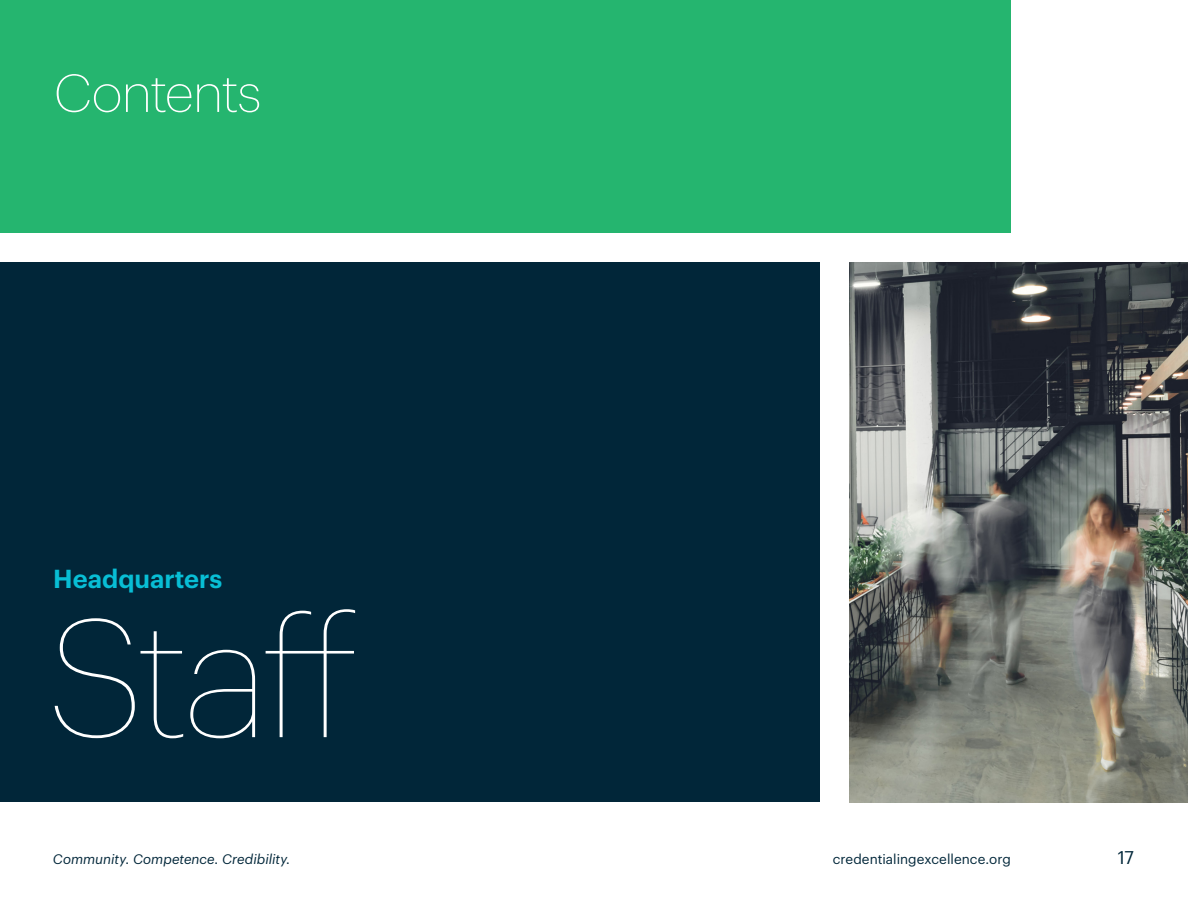
<style>
.page{position:relative;width:1188px;height:918px;background:#fff}
.page>*{position:absolute;margin:0;border:0;box-sizing:border-box;transform-origin:0 0}
.t1{font:100 164.85px "Graphik";color:#fff}
.t2{font:200 52.5px "Graphik";letter-spacing:-.025em;color:#fff}
.t3{font:600 25.5px "Graphik";color:#08bed5}
.t4{font:18px "Graphik";color:#012639}
.t5{font:italic 13.5px "Graphik";letter-spacing:.005em;color:#012639}
.t6{font:13.5px "Graphik";letter-spacing:.005em;color:#012639}
</style>
<div class="page">
<div style="left:0;top:0;width:1011px;height:232px;background:#25b56f"></div>
<div style="left:0;top:262px;width:820px;height:540px;background:#012639"></div>
<img style="left:850px;top:262px;width:338px;height:540px">
<h2 class="t2" style="left:54px;top:55px;width:209px">Contents</h2>
<h3 class="t3" style="left:53px;top:559px;width:171px">Headquarters</h3>
<h1 class="t1" style="left:49px;top:561px;width:311px">Staff</h1>
<p class="t5" style="left:53px;top:849px;width:239px">Community. Competence. Credibility.</p>
<p class="t6" style="left:833px;top:849px;width:180px">credentialingexcellence.org</p>
<h3 class="t4" style="left:1118px;top:844px;width:18px">17</h3>
</div>
